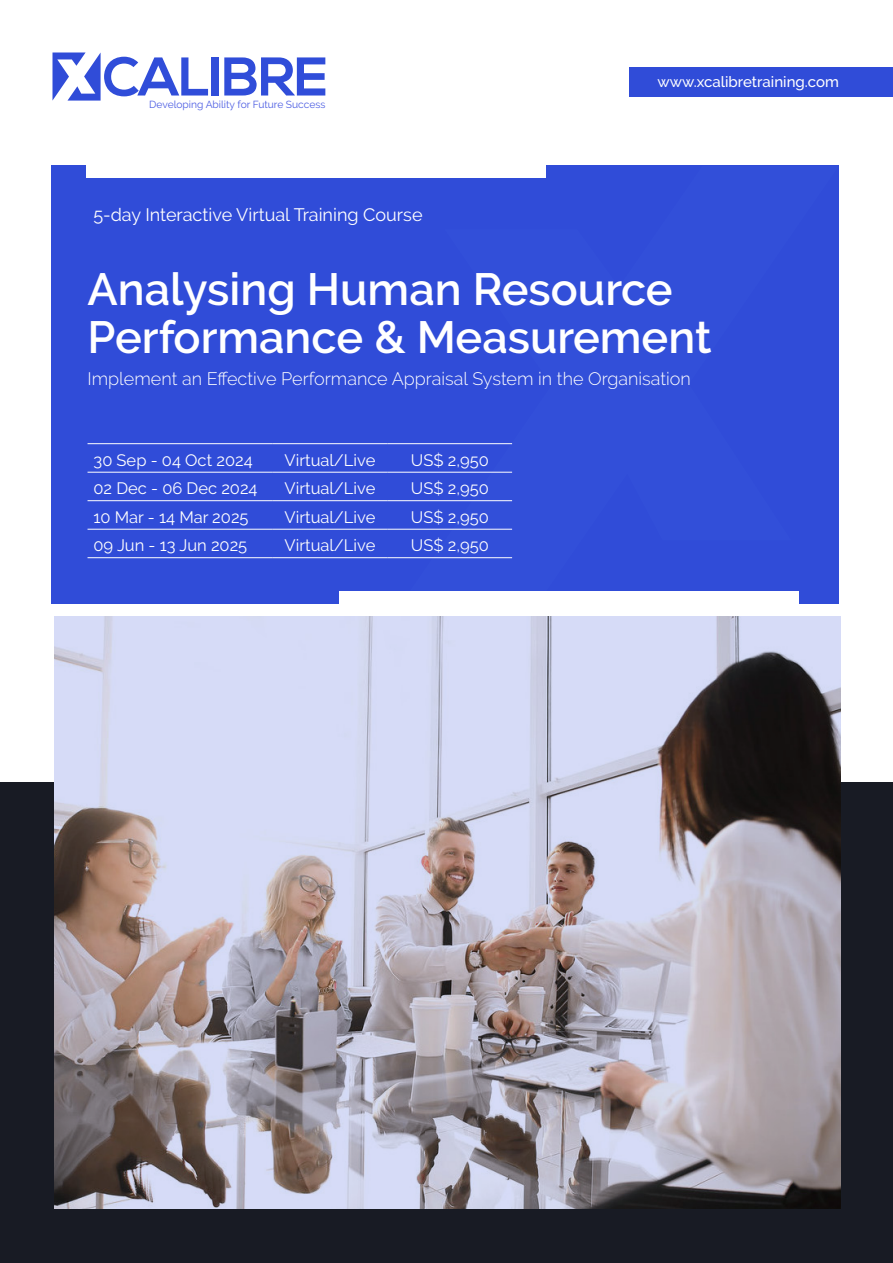
<style>
.page{position:relative;width:893px;height:1263px;background:#fff}
.page>*{position:absolute;margin:0;border:0;box-sizing:border-box;transform-origin:0 0}
.t1{font:600 45px/48px "Raleway";color:#fff}
.t2{font:300 18px "Raleway";color:#fff}
.t3{font:18px "Raleway";color:#fff}
.t4{font:16.5px "Raleway";color:#fff}
.t5{font:500 15px "Raleway";color:#fff}
.t6{font:10.2px "Raleway";color:#4d5ee3}
</style>
<div class="page">
<div style="left:0;top:783px;width:893px;height:480px;background:#181b24"></div>
<svg style="left:54px;top:617px;width:786px;height:592px;background:#ada9b7"></svg>
<div style="left:52px;top:166px;width:787px;height:438px;background:#304cd8"></div>
<svg style="left:401px;top:443px;width:398px;height:161px"></svg>
<div style="left:339px;top:592px;width:459px;height:12px;background:#fff"></div>
<div style="left:86px;top:166px;width:460px;height:12px;background:#fff"></div>
<div style="left:629px;top:68px;width:264px;height:29px;background:#304cd8"></div>
<svg style="left:52px;top:52px;width:156px;height:49px"></svg>
<div style="left:211px;top:57px;width:7px;height:39px;background:#304dd9"></div>
<svg style="left:224px;top:57px;width:101px;height:39px"></svg>
<hr style="left:88px;top:557px;width:184px;height:1px;background:#fff">
<hr style="left:272px;top:557px;width:116px;height:1px;background:#fff">
<hr style="left:388px;top:557px;width:124px;height:1px;background:#fff">
<hr style="left:88px;top:443px;width:184px;height:1px;background:#fff">
<hr style="left:88px;top:500px;width:184px;height:1px;background:#fff">
<hr style="left:272px;top:443px;width:116px;height:1px;background:#fff">
<hr style="left:272px;top:500px;width:116px;height:1px;background:#fff">
<hr style="left:388px;top:443px;width:124px;height:1px;background:#fff">
<hr style="left:388px;top:500px;width:124px;height:1px;background:#fff">
<hr style="left:88px;top:472px;width:184px;height:1px;background:#fff">
<hr style="left:88px;top:529px;width:184px;height:1px;background:#fff">
<hr style="left:272px;top:472px;width:116px;height:1px;background:#fff">
<hr style="left:272px;top:529px;width:116px;height:1px;background:#fff">
<hr style="left:388px;top:472px;width:124px;height:1px;background:#fff">
<hr style="left:388px;top:529px;width:124px;height:1px;background:#fff">
<p class="t6" style="left:149px;top:99px;width:178px">Developing Ability for Future Success</p>
<p class="t3" style="left:94px;top:204px;width:331px">5-day Interactive Virtual Training Course</p>
<p class="t5" style="left:657px;top:73px;width:183px">www.xcalibretraining.com</p>
<p class="t1" style="left:88px;top:265px;width:626px">Analysing Human Resource<br>Performance &amp; Measurement</p>
<p class="t2" style="left:88px;top:369px;width:605px">Implement an Effective Performance Appraisal System in the Organisation</p>
<p class="t4" style="left:94px;top:450px;width:161px">30 Sep - 04 Oct 2024</p>
<p class="t4" style="left:285px;top:450px;width:92px">Virtual/Live</p>
<p class="t4" style="left:411px;top:450px;width:79px">US$ 2,950</p>
<p class="t4" style="left:94px;top:479px;width:166px">02 Dec - 06 Dec 2024</p>
<p class="t4" style="left:285px;top:479px;width:92px">Virtual/Live</p>
<p class="t4" style="left:411px;top:479px;width:79px">US$ 2,950</p>
<p class="t4" style="left:94px;top:507px;width:157px">10 Mar - 14 Mar 2025</p>
<p class="t4" style="left:285px;top:507px;width:92px">Virtual/Live</p>
<p class="t4" style="left:411px;top:507px;width:79px">US$ 2,950</p>
<p class="t4" style="left:94px;top:536px;width:155px">09 Jun - 13 Jun 2025</p>
<p class="t4" style="left:285px;top:536px;width:92px">Virtual/Live</p>
<p class="t4" style="left:411px;top:536px;width:79px">US$ 2,950</p>
</div>
